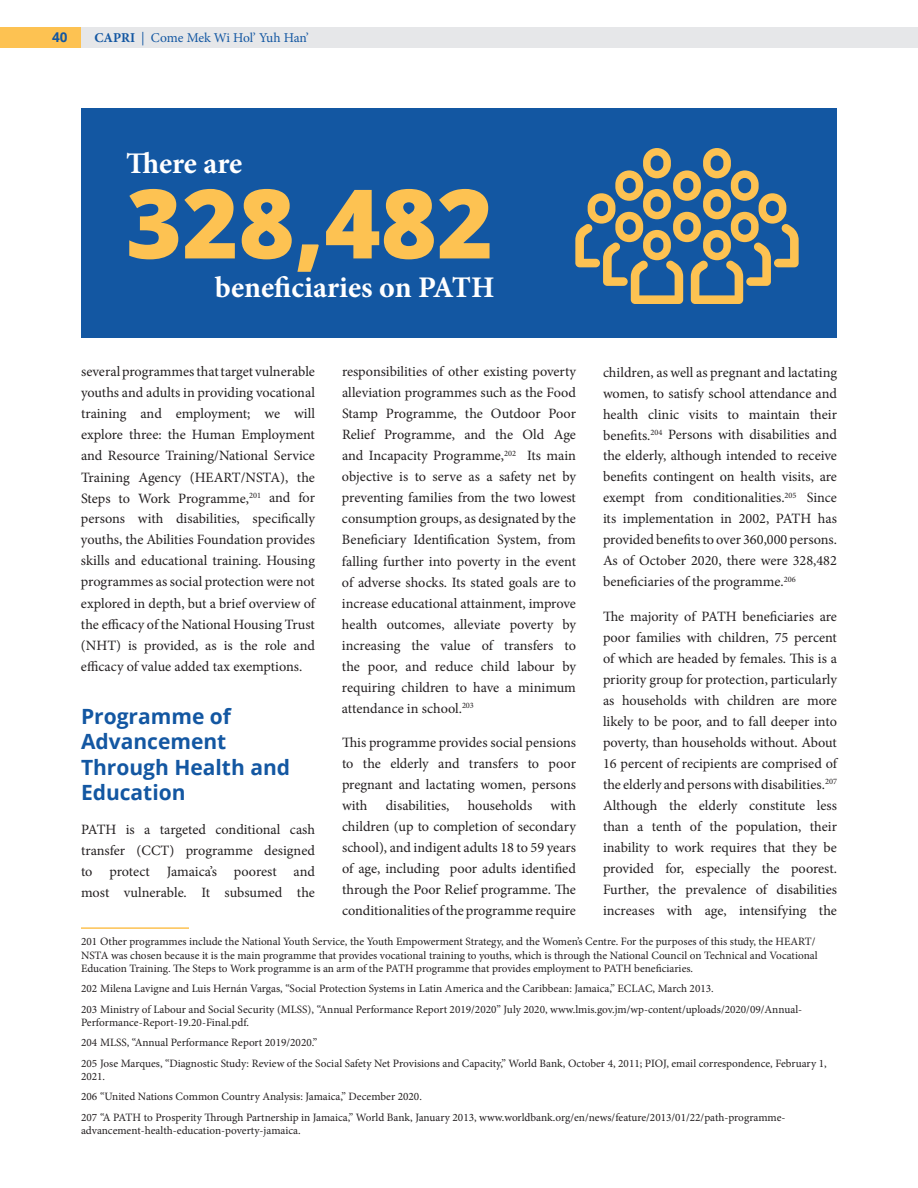
<style>
.page{position:relative;width:918px;height:1188px;background:#fff}
.page>*{position:absolute;margin:0;border:0;box-sizing:border-box;transform-origin:0 0}
.t1{font:800 96px "Open Sans";color:#fdc252}
.t2{font:700 30px "Minion Pro";letter-spacing:-.005em;color:#fff}
.t3{font:700 21px/25.2px "Open Sans";color:#1357a2}
.t4{font:14.25px/21px "Minion Pro";color:#231f20;text-align:justify}
.t5{font:13.5px "Minion Pro";letter-spacing:-.01em;color:#1357a2}
.t6{font:700 13.5px "Open Sans";color:#1357a2}
.t7{font:11.25px/20.2px "Minion Pro";color:#231f20}
.s1{font-weight:700}
</style>
<div class="page">
<div style="left:81px;top:108px;width:756px;height:230px;background:#1357a2"></div>
<hr style="left:81px;top:927px;width:108px;height:2px;background:#fdc252">
<svg style="left:575px;top:148px;width:224px;height:156px"></svg>
<div style="left:81px;top:27px;width:837px;height:20px;background:#e6e7e9"></div>
<div style="left:0;top:27px;width:81px;height:20px;background:#fdc252"></div>
<p class="t6" style="left:52px;top:28px;width:17px">40</p>
<p class="t5" style="left:94px;top:29px;width:216px"><span class="s1">CAPRI</span> | Come Mek Wi Hol’ Yuh Han’</p>
<h2 class="t2" style="left:126px;top:143px;width:118px">There are</h2>
<h1 class="t1" style="left:126px;top:151px;width:369px">328,482</h1>
<h2 class="t2" style="left:215px;top:267px;width:281px">beneficiaries on PATH</h2>
<p class="t4" style="left:81px;top:361px;width:236px">several programmes that target vulnerable youths and adults in providing vocational training and employment; we will explore three: the Human Employment and Resource Training/National Service Training Agency (HEART/NSTA), the Steps to Work Programme,<sup>201</sup> and for persons with disabilities, specifically youths, the Abilities Foundation provides skills and educational training. Housing programmes as social protection were not explored in depth, but a brief overview of the efficacy of the National Housing Trust (NHT) is provided, as is the role and efficacy of value added tax exemptions.</p>
<h3 class="t3" style="left:81px;top:703px;width:211px">Programme of<br>Advancement<br>Through Health and<br>Education</h3>
<p class="t4" style="left:81px;top:819px;width:236px">PATH is a targeted conditional cash transfer (CCT) programme designed to protect Jamaica’s poorest and most vulnerable. It subsumed the</p>
<p class="t7" style="left:81px;top:935px;width:738px;line-height:13.5px">201 Other programmes include the National Youth Service, the Youth Empowerment Strategy, and the Women’s Centre. For the purposes of this study, the HEART/<br>NSTA was chosen because it is the main programme that provides vocational training to youths, which is through the National Council on Technical and Vocational<br>Education Training. The Steps to Work programme is an arm of the PATH programme that provides employment to PATH beneficiaries.</p>
<p class="t7" style="left:81px;top:979px;width:723px">202 Milena Lavigne and Luis Hernán Vargas, “Social Protection Systems in Latin America and the Caribbean: Jamaica,” ECLAC, March 2013.<br>203 Ministry of Labour and Social Security (MLSS), “Annual Performance Report 2019/2020” July 2020, www.lmis.gov.jm/wp-content/uploads/2020/09/Annual-</p>
<p class="t7" style="left:81px;top:1012px;width:747px">Performance-Report-19.20-Final.pdf.<br>204 MLSS, “Annual Performance Report 2019/2020.”<br>205 Jose Marques, “Diagnostic Study: Review of the Social Safety Net Provisions and Capacity,” World Bank, October 4, 2011; PIOJ, email correspondence, February 1,</p>
<p class="t7" style="left:81px;top:1066px;width:706px">2021.<br>206 “United Nations Common Country Analysis: Jamaica,” December 2020.<br>207 “A PATH to Prosperity Through Partnership in Jamaica,” World Bank, January 2013, www.worldbank.org/en/news/feature/2013/01/22/path-programme-</p>
<p class="t7" style="left:81px;top:1120px;width:221px">advancement-health-education-poverty-jamaica.</p>
<p class="t4" style="left:342px;top:361px;width:236px">responsibilities of other existing poverty alleviation programmes such as the Food Stamp Programme, the Outdoor Poor Relief Programme, and the Old Age and Incapacity Programme,<sup>202</sup> Its main objective is to serve as a safety net by preventing families from the two lowest consumption groups, as designated by the Beneficiary Identification System, from falling further into poverty in the event of adverse shocks. Its stated goals are to increase educational attainment, improve health outcomes, alleviate poverty by increasing the value of transfers to the poor, and reduce child labour by requiring children to have a minimum attendance in school.<sup>203</sup></p>
<p class="t4" style="left:342px;top:732px;width:236px">This programme provides social pensions to the elderly and transfers to poor pregnant and lactating women, persons with</p>
<p class="t4" style="left:603px;top:362px;width:236px">children, as well as pregnant and lactating women, to satisfy school attendance and health clinic visits to maintain their benefits.<sup>204</sup> Persons with disabilities and the elderly, although intended to receive benefits contingent on health visits, are exempt from conditionalities.<sup>205</sup> Since its implementation in 2002, PATH has provided benefits to over 360,000 persons.<br>As of October 2020, there were 328,482 beneficiaries of the programme.<sup>206</sup></p>
<p class="t4" style="left:603px;top:606px;width:236px">The majority of PATH beneficiaries are poor families with children, 75 percent of which are headed by females. This is a priority group for protection, particularly as households with children are more likely to be poor, and to fall deeper into poverty, than households without. About 16 percent of recipients are comprised of the elderly and persons with disabilities.<sup>207<br></sup>Although the elderly constitute less than a tenth of the population, their inability to work requires that they be provided for, especially the poorest.<br>Further, the prevalence of disabilities increases with age, intensifying the</p>
<p class="t4" style="left:342px;top:795px;width:236px;text-indent:209px">with children (up to completion of secondary school), and indigent adults 18 to 59 years of age, including poor adults identified through the Poor Relief programme. The conditionalities of the programme require</p>
<p class="t4" style="left:386px;top:795px;width:65px">disabilities,</p>
<p class="t4" style="left:468px;top:795px;width:66px">households</p>
</div>
